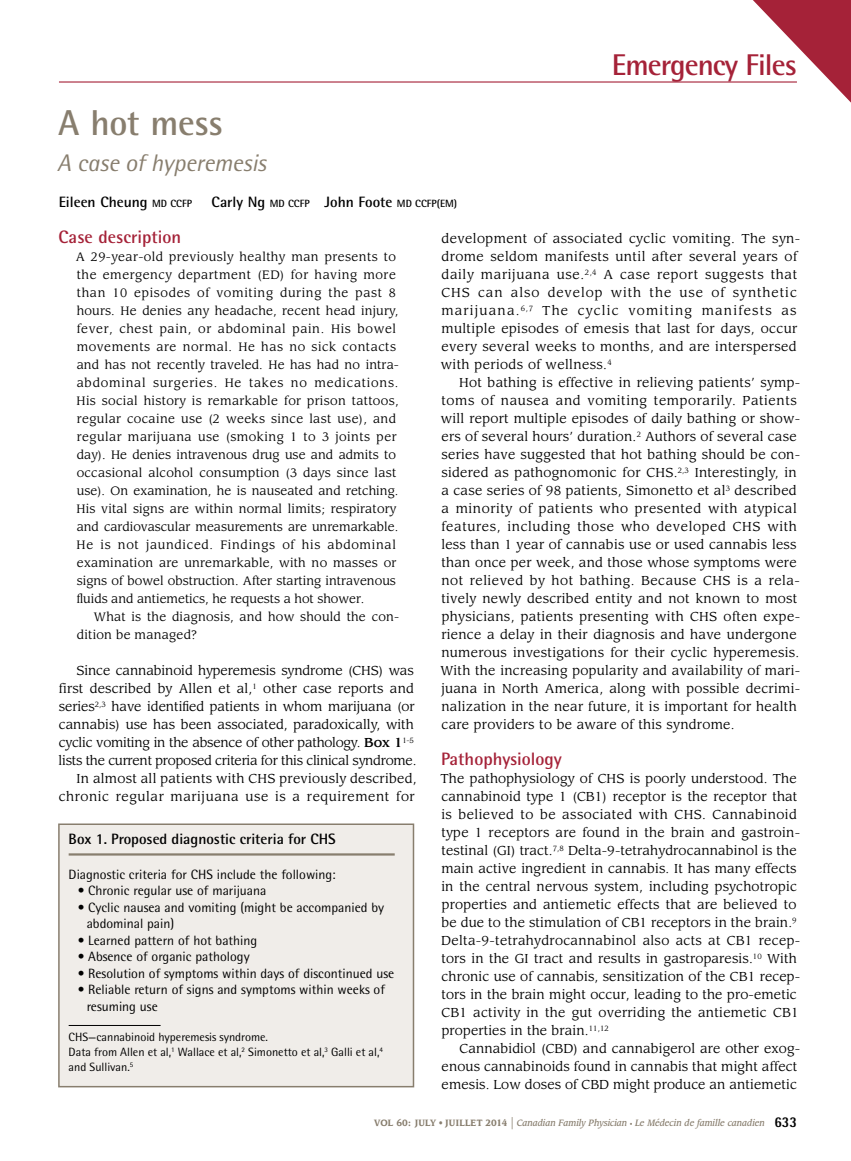
<style>
.page{position:relative;width:851px;height:1161px;background:#fff}
.page>*{position:absolute;margin:0;border:0;box-sizing:border-box;transform-origin:0 0}
.t1{font:700 36px "Rotis Semi Sans Std";letter-spacing:-.015em;color:#887e6e}
.t2{font:700 30px "Rotis Semi Sans Std";letter-spacing:-.03em;color:#a52238}
.t3{font:italic 24px "Rotis Semi Sans Std";letter-spacing:-.015em;color:#887e6e}
.t4{font:700 18px "Rotis Semi Sans Std";color:#a52238}
.t5{font:700 15px "Rotis Semi Sans Std";color:#000}
.t6{font:13.5px/16.5px "Rotis Semi Sans Std";color:#000}
.t7{font:12.75px/18px "Leawood Std";letter-spacing:.02em;color:#000}
.t8{font:12.75px/18px "Leawood Std";letter-spacing:-.005em;color:#000;text-align:right}
.t9{font:12px/18px "Leawood Std";letter-spacing:.02em;color:#000}
.t10{font:12px/15px "Rotis Semi Sans Std";color:#000}
.t11{font:italic 500 9px "Leawood Std";color:#887e6e;scale:.9 1}
.s1{font-size:10.5px}
.s2{font-weight:500}
.s3{font-weight:700;font-style:normal}
.s4{font-weight:400;font-style:normal}
.s5{font-weight:400;font-style:normal;font-size:15px}
.s6{font-style:normal;font-size:6px}
.s7{font-family:"Rotis Semi Sans Std";font-weight:800;font-style:normal;font-size:15px;color:#000}
</style>
<div class="page">
<hr style="left:59px;top:81px;width:737px;height:2px;background:#a52238">
<svg style="left:733px;top:0;width:117px;height:102px"></svg>
<div style="left:59px;top:824px;width:354px;height:263px;background:#f0ede9"></div>
<hr style="left:69px;top:853px;width:325px;height:3px;background:#887e6e">
<hr style="left:69px;top:1025px;width:91px;height:1px;background:#000">
<div style="left:58px;top:824px;width:356px;height:263px;border:2px solid #887e6e"></div>
<h2 class="t2" style="left:611px;top:47px;width:187px">Emergency Files</h2>
<h1 class="t1" style="left:58px;top:101px;width:166px">A hot mess</h1>
<h3 class="t3" style="left:57px;top:148px;width:211px">A case of hyperemesis</h3>
<p class="t5" style="left:59px;top:193px;width:135px">Eileen Cheung <span class="s1">MD CCFP</span></p>
<p class="t5" style="left:212px;top:193px;width:247px">Carly Ng <span class="s1">MD CCFP</span> John Foote <span class="s1">MD CCFP(EM)</span></p>
<h3 class="t4" style="left:59px;top:226px;width:124px">Case description</h3>
<p class="t9" style="left:76px;top:248px;width:325px">A 29-year-old previously healthy man presents to the emergency department (ED) for having more than 10 episodes of vomiting during the past 8 hours. He denies any headache, recent head injury, fever, chest pain, or abdominal pain. His bowel movements are normal. He has no sick contacts and has not recently traveled. He has had no intra&shy;abdominal surgeries. He takes no medications.<br>His social history is remarkable for prison tattoos, regular cocaine use (2 weeks since last use), and regular marijuana use (smoking 1 to 3 joints per day). He denies intravenous drug use and admits to occasional alcohol consumption (3 days since last use). On examination, he is nauseated and retching.<br>His vital signs are within normal limits; respiratory and cardiovascular measurements are unremarkable.<br>He is not jaundiced. Findings of his abdominal examination are unremarkable, with no masses or signs of bowel obstruction. After starting intravenous fluids and antiemetics, he requests a hot shower.</p>
<p class="t9" style="left:77px;top:608px;width:324px;text-indent:17px">What is the diagnosis, and how should the con&shy;dition be managed?</p>
<p class="t8" style="left:59px;top:662px;width:359px">Since cannabinoid hyperemesis syndrome (CHS) was first described by Allen et al,<sup>1</sup> other case reports and series<sup>2,3</sup> have identified patients in whom marijuana (or cannabis) use has been associated, paradoxically, with cyclic vomiting in the absence of other pathology. <span class="s2">Box 1</span><sup>1-5 </sup>lists the current proposed criteria for this clinical syndrome.<br>In almost all patients with CHS previously described, chronic regular marijuana use is a requirement for</p>
<p class="t7" style="left:441px;top:230px;width:361px">development of associated cyclic vomiting. The syn&shy;drome seldom manifests until after several years of daily marijuana use.<sup>2,4</sup> A case report suggests that CHS can also develop with the use of synthetic marijuana.<sup>6,7</sup> The cyclic vomiting manifests as multiple episodes of emesis that last for days, occur every several weeks to months, and are interspersed with periods of wellness.<sup>4</sup></p>
<p class="t7" style="left:440px;top:374px;width:361px;text-indent:19px">Hot bathing is effective in relieving patients’ symp&shy;toms of nausea and vomiting temporarily. Patients will report multiple episodes of daily bathing or show&shy;ers of several hours’ duration.<sup>2</sup> Authors of several case series have suggested that hot bathing should be con&shy;sidered as pathognomonic for CHS.<sup>2,3</sup> Interestingly, in a case series of 98 patients, Simonetto et al<sup>3</sup> described a minority of patients who presented with atypical features, including those who developed CHS with less than 1 year of cannabis use or used cannabis less than once per week, and those whose symptoms were not relieved by hot bathing. Because CHS is a rela&shy;tively newly described entity and not known to most physicians, patients presenting with CHS often expe&shy;rience a delay in their diagnosis and have undergone numerous investigations for their cyclic hyperemesis.<br>With the increasing popularity and availability of mari&shy;juana in North America, along with possible decrimi&shy;nalization in the near future, it is important for health care providers to be aware of this syndrome.</p>
<h3 class="t4" style="left:441px;top:748px;width:122px">Pathophysiology</h3>
<p class="t7" style="left:440px;top:770px;width:361px">The pathophysiology of CHS is poorly understood. The cannabinoid type 1 (CB1) receptor is the receptor that is believed to be associated with CHS. Cannabinoid type 1 receptors are found in the brain and gastroin&shy;testinal (GI) tract.<sup>7,8</sup> Delta-9-tetrahydrocannabinol is the main active ingredient in cannabis. It has many effects in the central nervous system, including psychotropic properties and antiemetic effects that are believed to be due to the stimulation of CB1 receptors in the brain.<sup>9<br></sup>Delta-9-tetrahydrocannabinol also acts at CB1 recep&shy;tors in the GI tract and results in gastroparesis.<sup>10</sup> With chronic use of cannabis, sensitization of the CB1 recep&shy;tors in the brain might occur, leading to the pro-emetic CB1 activity in the gut overriding the antiemetic CB1 properties in the brain.<sup>11,12</sup></p>
<p class="t7" style="left:441px;top:1040px;width:360px;text-indent:18px">Cannabidiol (CBD) and cannabigerol are other exog&shy;enous cannabinoids found in cannabis that might affect emesis. Low doses of CBD might produce an antiemetic</p>
<p class="t5" style="left:69px;top:830px;width:268px">Box 1. Proposed diagnostic criteria for CHS</p>
<p class="t6" style="left:69px;top:866px;width:269px">Diagnostic criteria for CHS include the following:</p>
<p class="t6" style="left:78px;top:882px;width:190px">• Chronic regular use of marijuana</p>
<p class="t6" style="left:87px;top:899px;width:299px;text-indent:-9px">• Cyclic nausea and vomiting (might be accompanied by abdominal pain)</p>
<p class="t6" style="left:78px;top:932px;width:181px">• Learned pattern of hot bathing</p>
<p class="t6" style="left:78px;top:948px;width:173px">• Absence of organic pathology</p>
<p class="t6" style="left:78px;top:965px;width:318px">• Resolution of symptoms within days of discontinued use</p>
<p class="t6" style="left:87px;top:981px;width:300px;text-indent:-9px">• Reliable return of signs and symptoms within weeks of resuming use</p>
<p class="t10" style="left:69px;top:1029px;width:316px">CHS—cannabinoid hyperemesis syndrome.<br>Data from Allen et al,<sup>1</sup> Wallace et al,<sup>2</sup> Simonetto et al,<sup>3</sup> Galli et al,<sup>4 </sup>and Sullivan.<sup>5</sup></p>
<p class="t11" style="left:374px;top:1118px;width:471px"><span class="s3">VOL 60: JULY</span> <span class="s4">•</span> <span class="s3">JUILLET 2014</span> <span class="s5">|</span> Canadian Family Physician <span class="s6">•</span> Le Médecin de famille canadien <span class="s7">633</span></p>
</div>
